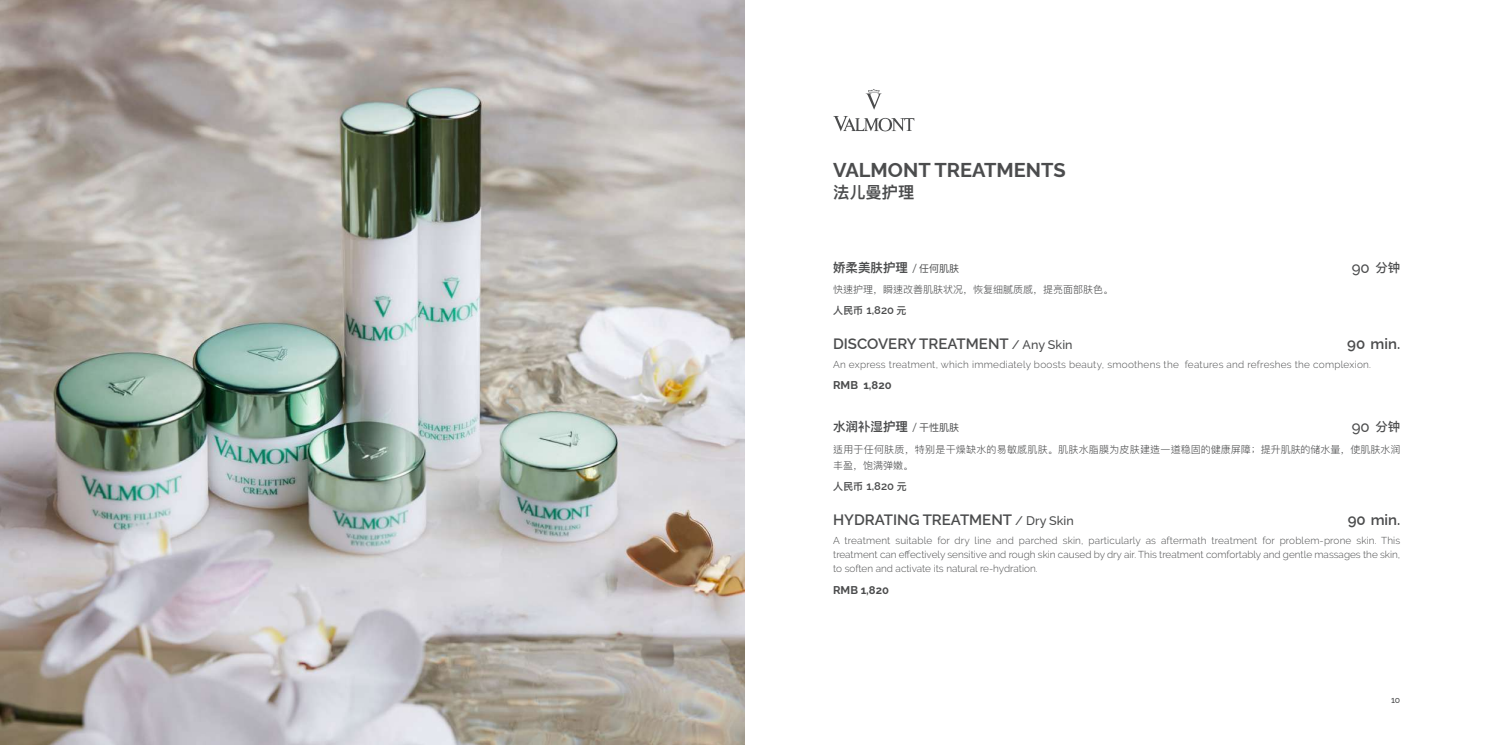
<style>
.page{position:relative;width:1489px;height:745px;background:#fff}
.page>*{position:absolute;margin:0;border:0;box-sizing:border-box;transform-origin:0 0}
.t1{font:700 20px "Raleway";color:#4b4c4d}
.t2{font:600 16.25px "Ping Fang HK";color:#4b4c4d}
.t3{font:600 15px "Raleway";color:#4b4c4d}
.t4{font:500 15px "Raleway";color:#4b4c4d}
.t5{font:600 12.5px "Ping Fang HK";color:#4b4c4d}
.t6{font:600 11.25px "Raleway";color:#4b4c4d}
.t7{font:700 11.25px "Raleway";color:#4b4c4d}
.t8{font:300 10px/14.4px "Raleway";letter-spacing:.025em;color:#4b4c4d;text-align:justify}
.t9{font:300 10px/16.2px "Ping Fang HK";letter-spacing:.02em;color:#4b4c4d}
.t10{font:300 10px "Ping Fang HK";color:#4b4c4d}
.t11{font:500 8.75px "Raleway";color:#4b4c4d}
.s1{font-weight:400;font-size:10px}
.s2{font-family:"Ping Fang HK";font-size:12.5px}
.s3{font-family:"Ping Fang HK";font-size:10px}
.s4{font-weight:500;font-size:12.5px}
</style>
<div class="page">
<img style="left:0;top:0;width:744px;height:744px">
<svg style="left:833px;top:116px;width:81px;height:15px"></svg>
<svg style="left:865px;top:89px;width:16px;height:21px"></svg>
<h1 class="t1" style="left:833px;top:154px;width:234px">VALMONT TREATMENTS</h1>
<h2 class="t2" style="left:833px;top:182px;width:83px">法儿曼护理</h2>
<p class="t5" style="left:833px;top:259px;width:128px">娇柔美肤护理 <span class="s1">/ 任何肌肤</span></p>
<h3 class="t4" style="left:1351px;top:256px;width:50px">90 <span class="s2">分钟</span></h3>
<p class="t10" style="left:833px;top:283px;width:281px">快速护理,瞬速改善肌肤状况,恢复细腻质感,提亮面部肤色。</p>
<p class="t6" style="left:833px;top:301px;width:75px"><span class="s3">人民币</span> 1,820 <span class="s3">元</span></p>
<h3 class="t3" style="left:833px;top:331px;width:241px">DISCOVERY TREATMENT <span class="s4">/ Any Skin</span></h3>
<h3 class="t3" style="left:1347px;top:331px;width:55px">90 min.</h3>
<p class="t8" style="left:833px;top:356px;width:539px">An express treatment, which immediately boosts beauty, smoothens the features and refreshes the complexion.</p>
<p class="t7" style="left:833px;top:376px;width:60px">RMB 1,820</p>
<p class="t5" style="left:833px;top:419px;width:128px">水润补湿护理 <span class="s1">/ 干性肌肤</span></p>
<h3 class="t4" style="left:1351px;top:415px;width:50px">90 <span class="s2">分钟</span></h3>
<p class="t9" style="left:833px;top:440px;width:568px">适用于任何肤质,特别是干燥缺水的易敏感肌肤。肌肤水脂膜为皮肤建造一道穩固的健康屏障;提升肌肤的储水量,使肌肤水润丰盈,饱满弹嫩。</p>
<p class="t6" style="left:833px;top:477px;width:75px"><span class="s3">人民币</span> 1,820 <span class="s3">元</span></p>
<h3 class="t3" style="left:833px;top:507px;width:242px">HYDRATING TREATMENT <span class="s4">/ Dry Skin</span></h3>
<h3 class="t3" style="left:1347px;top:507px;width:54px">90 min.</h3>
<p class="t8" style="left:833px;top:532px;width:568px">A treatment suitable for dry line and parched skin, particularly as aftermath treatment for problem-prone skin. This treatment can effectively sensitive and rough skin caused by dry air. This treatment comfortably and gentle massages the skin, to soften and activate its natural re-hydration.</p>
<p class="t7" style="left:833px;top:580px;width:57px">RMB 1,820</p>
<p class="t11" style="left:1390px;top:692px;width:11px">10</p>
</div>
